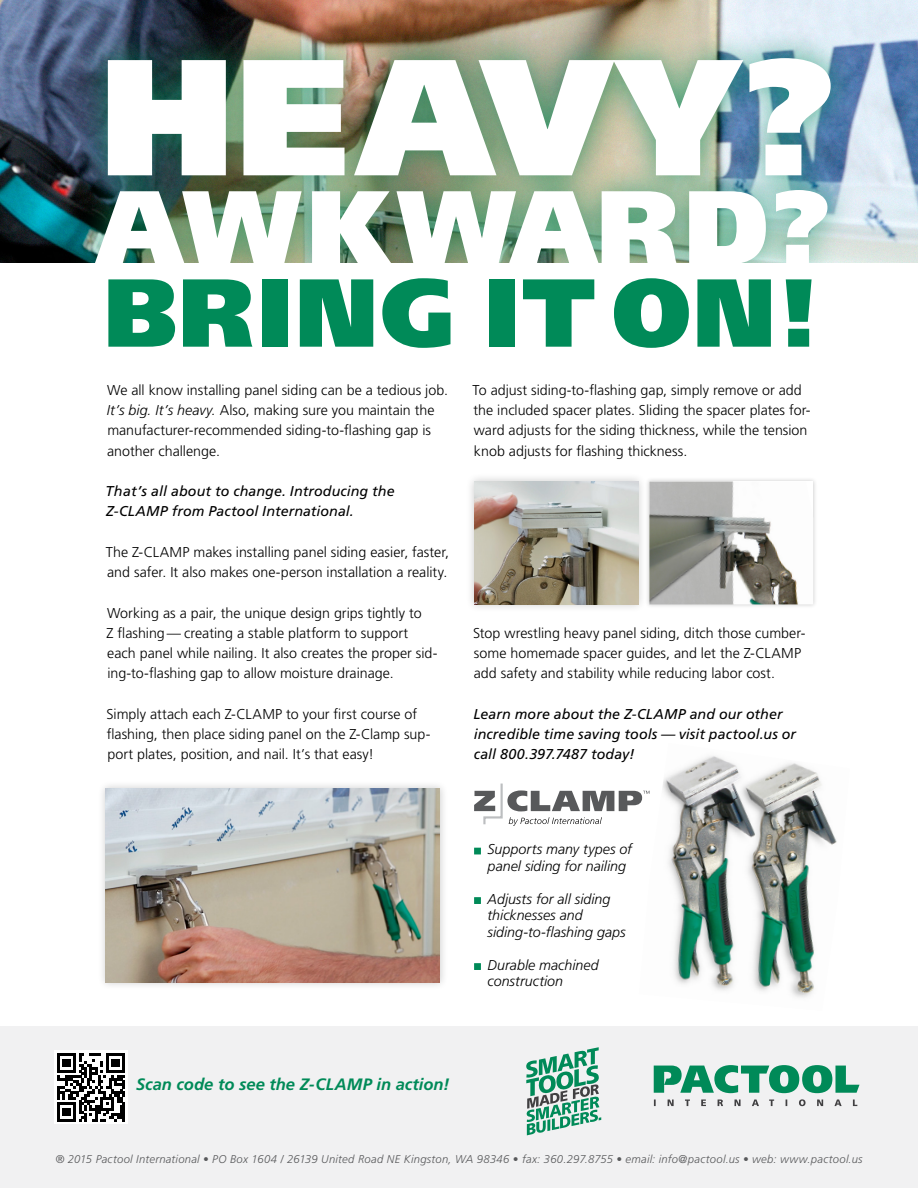
<style>
.page{position:relative;width:918px;height:1188px;background:#fff}
.page>*{position:absolute;margin:0;border:0;box-sizing:border-box;transform-origin:0 0}
.t1{font:900 165.15px "Frutiger";letter-spacing:.02em;color:#fff}
.t2{font:900 104.55px "Frutiger";letter-spacing:.03em;color:#fff}
.t3{font:900 96.45px "Frutiger";letter-spacing:.03em;color:#008a58}
.t4{font:italic 700 16.5px "Frutiger";color:#008a58}
.t5{font:300 14.25px/20.2px "Frutiger";color:#000}
.t6{font:italic 14.25px/20.2px "Frutiger";letter-spacing:.005em;color:#000}
.t7{font:italic 300 14.25px/16.5px "Frutiger";color:#000}
.t8{font:italic 300 11.25px "Frutiger";letter-spacing:.025em;color:#58595b}
.s1{font-style:italic}
</style>
<div class="page">
<img style="left:663px;top:756px;width:174px;height:242px">
<div style="left:645px;top:477px;width:173px;height:132px;background:#000;opacity:.2"></div>
<img style="left:649px;top:482px;width:164px;height:122px">
<div style="left:466px;top:473px;width:181px;height:140px;background:#000;opacity:.2"></div>
<img style="left:474px;top:482px;width:164px;height:122px">
<div style="left:97px;top:780px;width:351px;height:211px;background:#000;opacity:.2"></div>
<img style="left:106px;top:788px;width:334px;height:195px">
<img style="left:0;top:0;width:918px;height:263px">
<div style="left:67px;top:29px;width:793px;height:265px;background:#008a58;opacity:.7"></div>
<div style="left:0;top:264px;width:918px;height:40px;background:#fff"></div>
<div style="left:0;top:1026px;width:918px;height:162px;background:#f1f1f2"></div>
<svg style="left:474px;top:848px;width:7px;height:6px"></svg>
<svg style="left:474px;top:897px;width:7px;height:7px"></svg>
<svg style="left:474px;top:963px;width:7px;height:7px"></svg>
<svg style="left:654px;top:1065px;width:206px;height:28px"></svg>
<svg style="left:654px;top:1099px;width:203px;height:7px"></svg>
<div style="left:54px;top:1051px;width:74px;height:73px;background:#fff"></div>
<svg style="left:57px;top:1053px;width:68px;height:69px"></svg>
<svg style="left:474px;top:783px;width:176px;height:43px"></svg>
<svg style="left:526px;top:1047px;width:75px;height:88px"></svg>
<h1 class="t1" style="left:100px;top:17px;width:739px">HEAVY?</h1>
<h2 class="t2" style="left:96px;top:164px;width:737px">AWKWARD?</h2>
<h3 class="t3" style="left:104px;top:254px;width:717px">BRING IT ON!</h3>
<p class="t5" style="left:107px;top:380px;width:343px">We all know installing panel siding can be a tedious job.<br><span class="s1">It’s big. It’s heavy.</span> Also, making sure you maintain the manufacturer-recommended siding-to-flashing gap is another challenge.</p>
<p class="t6" style="left:105px;top:481px;width:291px">That’s all about to change. Introducing the<br>Z-CLAMP from Pactool International.</p>
<p class="t5" style="left:106px;top:542px;width:345px">The Z-CLAMP makes installing panel siding easier, faster, and safer. It also makes one-person installation a reality.</p>
<p class="t5" style="left:106px;top:603px;width:333px">Working as a pair, the unique design grips tightly to<br>Z flashing— creating a stable platform to support each panel while nailing. It also creates the proper sid&shy;ing-to-flashing gap to allow moisture drainage.</p>
<p class="t5" style="left:107px;top:704px;width:326px">Simply attach each Z-CLAMP to your first course of flashing, then place siding panel on the Z-Clamp sup&shy;port plates, position, and nail. It’s that easy!</p>
<p class="t5" style="left:473px;top:380px;width:340px">To adjust siding-to-flashing gap, simply remove or add the included spacer plates. Sliding the spacer plates for&shy;ward adjusts for the siding thickness, while the tension knob adjusts for flashing thickness.</p>
<p class="t5" style="left:473px;top:623px;width:334px">Stop wrestling heavy panel siding, ditch those cumber&shy;some homemade spacer guides, and let the Z-CLAMP add safety and stability while reducing labor cost.</p>
<p class="t6" style="left:473px;top:704px;width:324px">Learn more about the Z-CLAMP and our other incredible time saving tools — visit pactool.us or call 800.397.7487 today!</p>
<p class="t7" style="left:488px;top:841px;width:146px">Supports many types of panel siding for nailing</p>
<p class="t7" style="left:488px;top:891px;width:139px">Adjusts for all siding thicknesses and siding-to-flashing gaps</p>
<p class="t7" style="left:488px;top:957px;width:113px">Durable machined construction</p>
<p class="t4" style="left:136px;top:1075px;width:315px">Scan code to see the Z-CLAMP in action!</p>
<p class="t8" style="left:55px;top:1153px;width:809px">® 2015 Pactool International • PO Box 1604 / 26139 United Road NE Kingston, WA 98346 • fax: 360.297.8755 • email: info@pactool.us • web: www.pactool.us</p>
</div>
